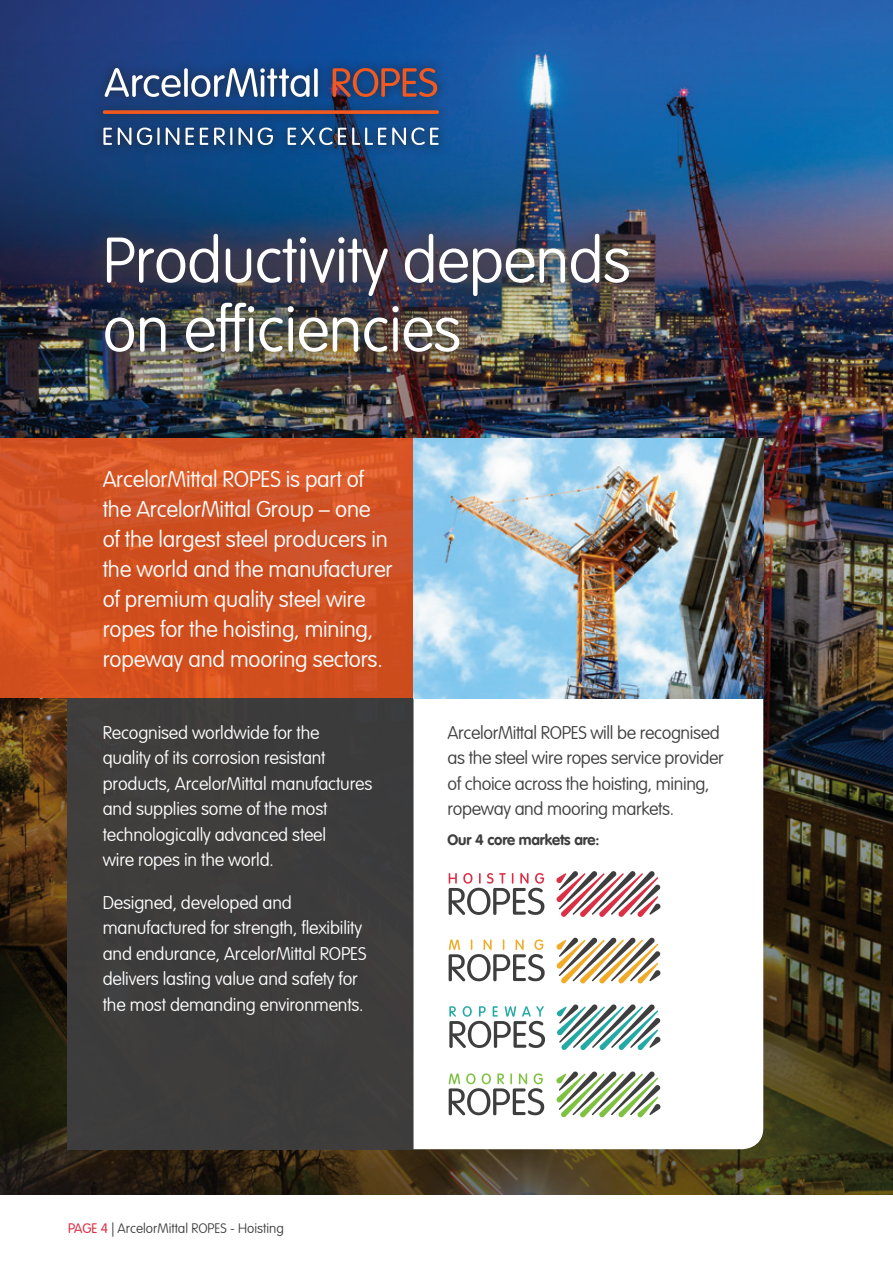
<style>
.page{position:relative;width:893px;height:1263px;background:#fff}
.page>*{position:absolute;margin:0;border:0;box-sizing:border-box;transform-origin:0 0}
.t1{font:100 63px/69px "VAG Rounded LT Pro";letter-spacing:-.01em;color:#fff}
.t2{font:100 22.5px/30px "VAG Rounded LT Pro";letter-spacing:-.01em;color:#fff}
.t3{font:100 18px/25.5px "VAG Rounded LT Pro";letter-spacing:-.01em;color:#fff}
.t4{font:100 18px/25.5px "VAG Rounded LT Pro";letter-spacing:-.02em;color:#3e3e3f}
.t5{font:700 15px "VAG Rounded LT Pro";letter-spacing:-.01em;color:#3e3e3f}
.t6{font:100 13.5px "VAG Rounded LT Pro";color:#3e3e3f}
.s1{font-weight:300;color:#da2f44}
</style>
<div class="page">
<img style="left:0;top:0;width:893px;height:1195px">
<div style="left:67px;top:698px;width:347px;height:451px;background:#3e3e3f"></div>
<div style="left:82px;top:211px;width:570px;height:164px;background:#3e3e3f;opacity:.6"></div>
<div style="left:92px;top:56px;width:358px;height:100px;background:#231f20;opacity:.5"></div>
<svg style="left:105px;top:68px;width:213px;height:29px"></svg>
<svg style="left:333px;top:68px;width:104px;height:29px"></svg>
<svg style="left:103px;top:128px;width:9px;height:17px"></svg>
<svg style="left:118px;top:128px;width:13px;height:17px"></svg>
<svg style="left:137px;top:128px;width:23px;height:17px"></svg>
<svg style="left:166px;top:128px;width:13px;height:17px"></svg>
<svg style="left:186px;top:128px;width:8px;height:17px"></svg>
<svg style="left:200px;top:128px;width:8px;height:17px"></svg>
<svg style="left:214px;top:128px;width:18px;height:17px"></svg>
<svg style="left:239px;top:128px;width:13px;height:17px"></svg>
<svg style="left:258px;top:128px;width:15px;height:17px"></svg>
<svg style="left:288px;top:128px;width:58px;height:17px"></svg>
<svg style="left:352px;top:128px;width:34px;height:17px"></svg>
<svg style="left:392px;top:128px;width:47px;height:17px"></svg>
<svg style="left:103px;top:110px;width:336px;height:4px"></svg>
<svg style="left:0;top:439px;width:414px;height:259px;fill:#d05120"></svg>
<svg style="left:414px;top:698px;width:349px;height:451px"></svg>
<img style="left:414px;top:439px;width:349px;height:259px">
<svg style="left:449px;top:1006px;width:96px;height:42px"></svg>
<svg style="left:556px;top:1004px;width:105px;height:46px"></svg>
<svg style="left:449px;top:873px;width:95px;height:42px"></svg>
<svg style="left:556px;top:871px;width:105px;height:46px"></svg>
<svg style="left:449px;top:1073px;width:95px;height:42px"></svg>
<svg style="left:556px;top:1071px;width:105px;height:47px"></svg>
<svg style="left:449px;top:939px;width:96px;height:42px"></svg>
<svg style="left:556px;top:937px;width:105px;height:47px"></svg>
<p class="t1" style="left:103px;top:228px;width:530px">Productivity depends on efficiencies</p>
<p class="t2" style="left:103px;top:465px;width:291px">ArcelorMittal ROPES is part of the ArcelorMittal Group – one of the largest steel producers in the world and the manufacturer of premium quality steel wire ropes for the hoisting, mining, ropeway and mooring sectors.</p>
<p class="t3" style="left:103px;top:720px;width:271px">Recognised worldwide for the<br>quality of its corrosion resistant products, ArcelorMittal manufactures and supplies some of the most technologically advanced steel<br>wire ropes in the world.</p>
<p class="t3" style="left:103px;top:890px;width:265px">Designed, developed and manufactured for strength, flexibility and endurance, ArcelorMittal ROPES delivers lasting value and safety for the most demanding environments.</p>
<p class="t4" style="left:448px;top:720px;width:278px">ArcelorMittal ROPES will be recognised as the steel wire ropes service provider of choice across the hoisting, mining, ropeway and mooring markets.</p>
<p class="t5" style="left:448px;top:830px;width:153px">Our 4 core markets are:</p>
<p class="t6" style="left:68px;top:1221px;width:217px"><span class="s1">PAGE 4</span> | ArcelorMittal ROPES - Hoisting</p>
</div>
